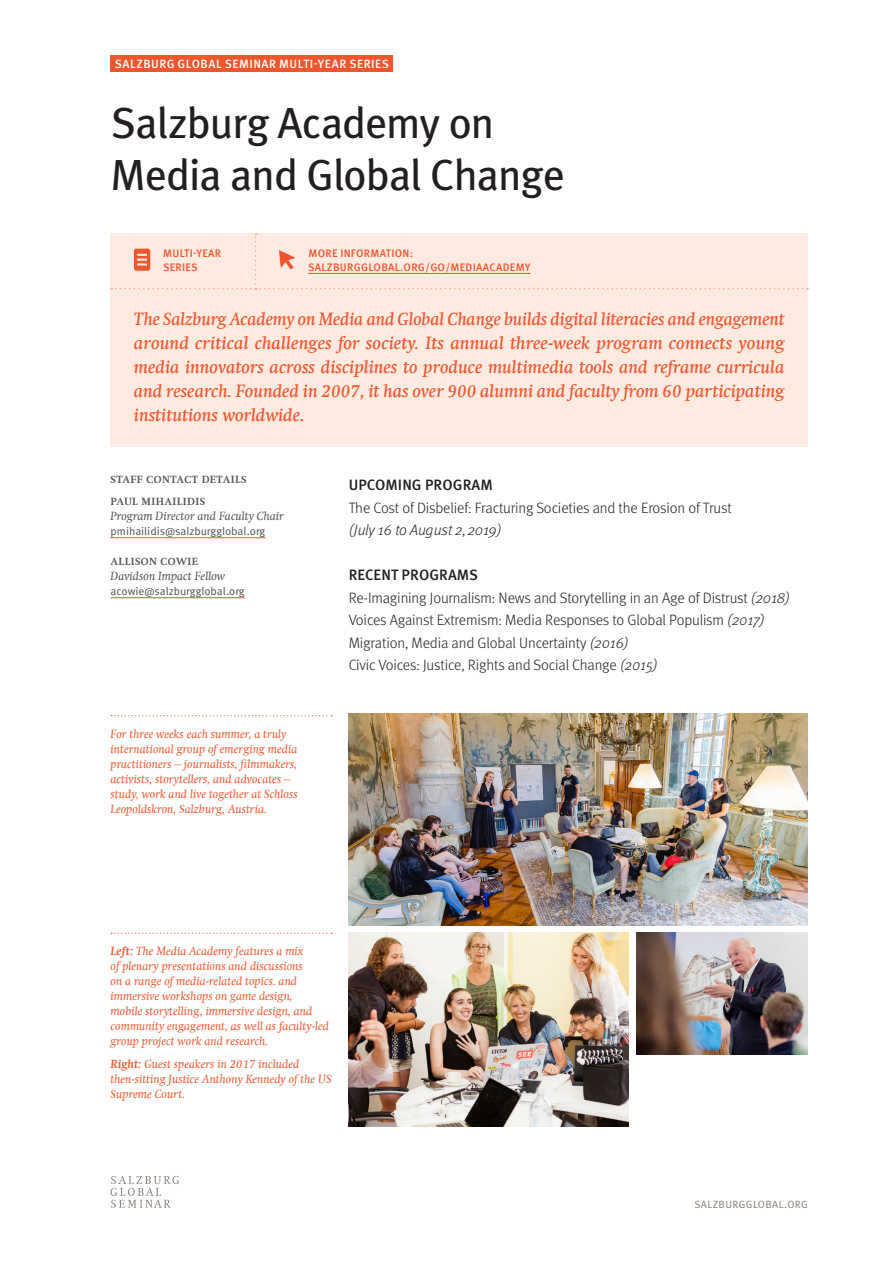
<style>
.page{position:relative;width:893px;height:1263px;background:#fff}
.page>*{position:absolute;margin:0;border:0;box-sizing:border-box;transform-origin:0 0}
.h1_heading{font:43.5px/52.5px "Meta Pro";letter-spacing:-.035em;color:#231f20}
.blurb_text{font:italic 500 18px/24px "Swift Com";letter-spacing:-.005em;color:#f0562e;text-align:justify}
.body_basic_nospace_l{font:300 15px/22.5px "Meta Pro";letter-spacing:-.01em;color:#231f20}
.body_inline_heading{font:500 15px "Meta Pro";letter-spacing:.005em;color:#231f20}
.left_column_descript{font:italic 12px/15px "Swift Com";color:#f0562e}
.staff_contact_email{font:italic 12px "Swift Com";color:#524f4c}
.page_section_tag{font:500 12px "Meta Pro";letter-spacing:.04em;color:#fff}
.staff_contact_email-2{font:11.25px "Meta Pro Norm";letter-spacing:-.005em;color:#524f4c}
.infoblock_metadata{font:500 10.8px/14.2px "Meta Pro";letter-spacing:.025em;color:#f0562e}
.staff_contact_name{font:700 10.5px "Swift Com";letter-spacing:.04em;color:#524f4c}
.left_column_metadata{font:700 10.5px "Swift Com";letter-spacing:.04em;color:#524f4c}
.t1{font:10.5px "Meta Pro Norm";letter-spacing:.04em;color:#837c77}
.s1{font-style:italic}
.s2{font-weight:700}
</style>
<div class="page">
<svg style="left:111px;top:1176px;width:68px;height:32px"></svg>
<div style="left:111px;top:55px;width:282px;height:17px;background:#f0562e"></div>
<hr style="left:111px;top:537px;width:154px;height:1px;background:#f0562e">
<hr style="left:111px;top:597px;width:134px;height:1px;background:#f0562e">
<img style="left:349px;top:714px;width:459px;height:211px">
<img style="left:349px;top:933px;width:279px;height:194px">
<img style="left:636px;top:933px;width:172px;height:121px">
<div style="left:111px;top:233px;width:697px;height:214px;background:#fdebe1"></div>
<svg style="left:111px;top:233px;width:697px;height:56px"></svg>
<svg style="left:111px;top:715px;width:221px;height:1px"></svg>
<svg style="left:111px;top:933px;width:221px;height:1px"></svg>
<p class="page_section_tag" style="left:115px;top:54px;width:276px">SALZBURG GLOBAL SEMINAR MULTI-YEAR SERIES</p>
<p class="h1_heading" style="left:111px;top:93px;width:456px">Salzburg Academy on<br>Media and Global Change</p>
<p class="infoblock_metadata" style="left:163px;top:245px;width:60px">MULTI-YEAR<br>SERIES</p>
<p class="infoblock_metadata" style="left:308px;top:245px;width:106px">MORE INFORMATION:</p>
<p class="infoblock_metadata" style="left:308px;top:259px;width:224px">SALZBURGGLOBAL.ORG/GO/MEDIAACADEMY</p>
<p class="blurb_text" style="left:134px;top:307px;width:652px">The Salzburg Academy on Media and Global Change builds digital literacies and engagement around critical challenges for society. Its annual three-week program connects young media innovators across disciplines to produce multimedia tools and reframe curricula and research. Founded in 2007, it has over 900 alumni and faculty from 60 participating institutions worldwide.</p>
<p class="left_column_metadata" style="left:111px;top:473px;width:138px">STAFF CONTACT DETAILS</p>
<p class="staff_contact_name" style="left:111px;top:495px;width:96px">PAUL MIHAILIDIS</p>
<p class="staff_contact_email" style="left:111px;top:509px;width:175px">Program Director and Faculty Chair</p>
<p class="staff_contact_email-2" style="left:111px;top:523px;width:156px">pmihailidis@salzburgglobal.org</p>
<p class="staff_contact_name" style="left:111px;top:555px;width:89px">ALLISON COWIE</p>
<p class="staff_contact_email" style="left:111px;top:569px;width:116px">Davidson Impact Fellow</p>
<p class="staff_contact_email-2" style="left:111px;top:583px;width:136px">acowie@salzburgglobal.org</p>
<p class="left_column_descript" style="left:111px;top:726px;width:189px">For three weeks each summer, a truly international group of emerging media practitioners – journalists, filmmakers, activists, storytellers, and advocates – study, work and live together at Schloss Leopoldskron, Salzburg, Austria.</p>
<p class="body_inline_heading" style="left:349px;top:473px;width:145px">UPCOMING PROGRAM</p>
<p class="body_basic_nospace_l" style="left:349px;top:495px;width:384px">The Cost of Disbelief: Fracturing Societies and the Erosion of Trust <span class="s1">(July 16 to August 2, 2019)</span></p>
<p class="body_inline_heading" style="left:349px;top:563px;width:131px">RECENT PROGRAMS</p>
<p class="body_basic_nospace_l" style="left:349px;top:585px;width:443px">Re-Imagining Journalism: News and Storytelling in an Age of Distrust <span class="s1">(2018)</span></p>
<p class="body_basic_nospace_l" style="left:349px;top:608px;width:417px">Voices Against Extremism: Media Responses to Global Populism <span class="s1">(2017)</span></p>
<p class="body_basic_nospace_l" style="left:349px;top:630px;width:281px">Migration, Media and Global Uncertainty <span class="s1">(2016)</span></p>
<p class="body_basic_nospace_l" style="left:349px;top:653px;width:310px">Civic Voices: Justice, Rights and Social Change <span class="s1">(2015)</span></p>
<p class="left_column_descript" style="left:111px;top:943px;width:220px"><span class="s2">Left:</span> The Media Academy features a mix<br>of plenary presentations and discussions<br>on a range of media-related topics. and immersive workshops on game design,<br>mobile storytelling, immersive design, and community engagement, as well as faculty-led group project work and research.</p>
<p class="left_column_descript" style="left:111px;top:1056px;width:223px"><span class="s2">Right:</span> Guest speakers in 2017 included then-sitting Justice Anthony Kennedy of the US<br>Supreme Court.</p>
<p class="t1" style="left:695px;top:1196px;width:115px">SALZBURGGLOBAL.ORG</p>
</div>
